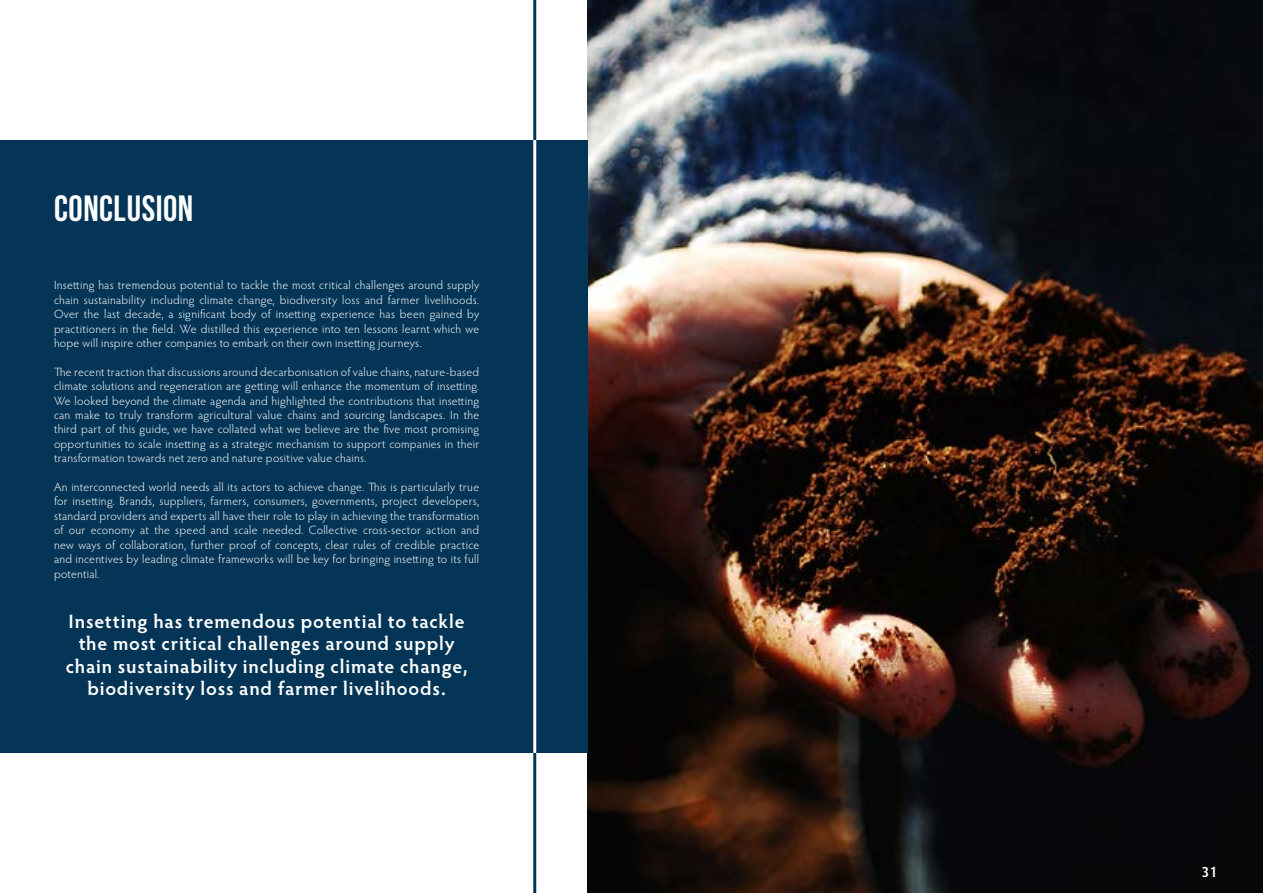
<style>
.page{position:relative;width:1263px;height:893px;background:#fff}
.page>*{position:absolute;margin:0;border:0;box-sizing:border-box;transform-origin:0 0}
.t1{font:700 36.3px "Bebas Neue";letter-spacing:.015em;color:#fff}
.t2{font:600 19.5px/22.5px "Hypatia Sans Pro";letter-spacing:.04em;color:#fff;text-align:center}
.t3{font:600 15px "Hypatia Sans Pro";color:#fff}
.t4{font:300 12px/14.4px "Hypatia Sans Pro";letter-spacing:.02em;color:#fff;text-align:justify}
</style>
<div class="page">
<img style="left:587px;top:0;width:676px;height:893px">
<hr style="left:533px;top:0;width:3px;height:893px;background:#043556">
<div style="left:0;top:140px;width:587px;height:613px;background:#043556"></div>
<hr style="left:533px;top:140px;width:3px;height:613px;background:#fff">
<h1 class="t1" style="left:54px;top:189px;width:141px">CONCLUSION</h1>
<p class="t4" style="left:54px;top:278px;width:427px">Insetting has tremendous potential to tackle the most critical challenges around supply chain sustainability including climate change, biodiversity loss and farmer livelihoods.<br>Over the last decade, a significant body of insetting experience has been gained by practitioners in the field. We distilled this experience into ten lessons learnt which we hope will inspire other companies to embark on their own insetting journeys.</p>
<p class="t4" style="left:54px;top:364px;width:427px">The recent traction that discussions around decarbonisation of value chains, nature-based climate solutions and regeneration are getting will enhance the momentum of insetting.<br>We looked beyond the climate agenda and highlighted the contributions that insetting can make to truly transform agricultural value chains and sourcing landscapes. In the third part of this guide, we have collated what we believe are the five most promising opportunities to scale insetting as a strategic mechanism to support companies in their transformation towards net zero and nature positive value chains.</p>
<p class="t4" style="left:54px;top:479px;width:427px">An interconnected world needs all its actors to achieve change. This is particularly true for insetting. Brands, suppliers, farmers, consumers, governments, project developers, standard providers and experts all have their role to play in achieving the transformation of our economy at the speed and scale needed. Collective cross-sector action and new ways of collaboration, further proof of concepts, clear rules of credible practice and incentives by leading climate frameworks will be key for bringing insetting to its full potential.</p>
<h2 class="t2" style="left:66px;top:609px;width:403px">Insetting has tremendous potential to tackle the most critical challenges around supply chain sustainability including climate change, biodiversity loss and farmer livelihoods.</h2>
<p class="t3" style="left:1201px;top:861px;width:18px">31</p>
</div>
